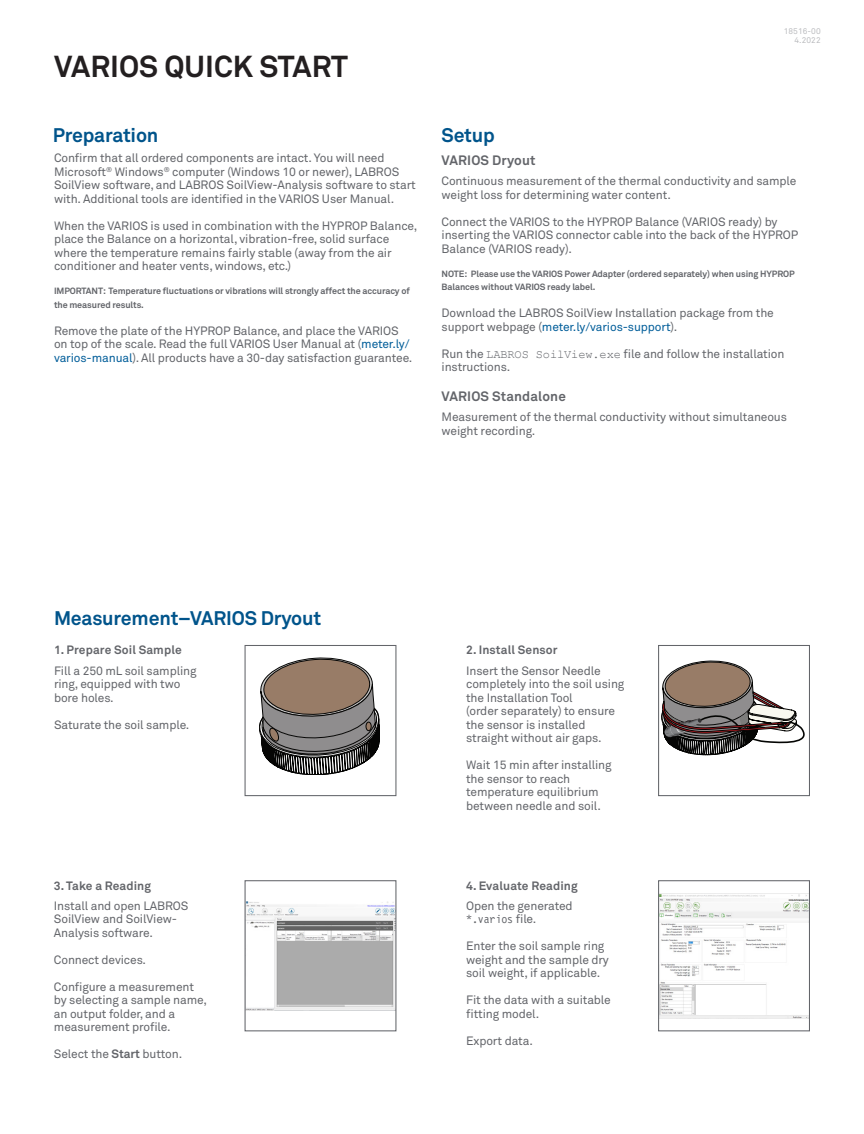
<style>
.page{position:relative;width:864px;height:1134px;background:#fff}
.page>*{position:absolute;margin:0;border:0;box-sizing:border-box;transform-origin:0 0}
.QS_Second_Page_Title{font:700 30px "Akkurat Pro";color:#231f20}
.QS_First_Level_Blue{font:700 19.5px "Akkurat Pro";letter-spacing:-.01em;color:#00548b}
.QS_Second_Level_Gray{font:700 13.5px "Akkurat Pro";letter-spacing:.01em;color:#63656a}
.QS_Body_Text{font:12px/13.5px "Akkurat Pro";letter-spacing:-.01em;color:#63656a}
.QS_Numbered_Steps_Te{font:12px/13.5px "Akkurat Pro";letter-spacing:-.01em;color:#63656a}
.QS_Numbered_Steps_Ti{font:700 12px "Akkurat Pro";letter-spacing:.01em;color:#63656a}
.QS_Table_Note{font:700 9px/13.5px "Akkurat Pro";letter-spacing:-.01em;color:#63656a}
.QS_Body_Text-2{font:700 9px/13.5px "Akkurat Pro";letter-spacing:-.01em;color:#63656a}
.QS_Product_Number{font:8.25px "Akkurat Pro";letter-spacing:.01em;color:#bcbdc0}
.s1{color:#005d99}
.s2{font-family:"Courier New"}
.s3{font-weight:700}
.s4{font-family:"Lettr Goth 12 BT"}
</style>
<div class="page">
<svg style="left:259px;top:658px;width:121px;height:117px;background:#8b817b"></svg>
<div style="left:245px;top:645px;width:151px;height:151px;border:1px solid #63656a"></div>
<img style="left:247px;top:901px;width:147px;height:109px">
<div style="left:245px;top:880px;width:151px;height:151px;border:1px solid #63656a"></div>
<img style="left:660px;top:893px;width:148px;height:126px">
<div style="left:658px;top:880px;width:152px;height:151px;border:1px solid #63656a"></div>
<svg style="left:662px;top:661px;width:143px;height:94px"></svg>
<div style="left:658px;top:645px;width:152px;height:151px;border:1px solid #63656a"></div>
<p class="QS_Second_Page_Title" style="left:54px;top:48px;width:296px">VARIOS QUICK START</p>
<p class="QS_First_Level_Blue" style="left:53px;top:123px;width:107px">Preparation</p>
<p class="QS_Body_Text" style="left:54px;top:151px;width:363px">Confirm that all ordered components are intact. You will need Microsoft<sup>®</sup> Windows<sup>®</sup> computer (Windows 10 or newer), LABROS SoilView software, and LABROS SoilView-Analysis software to start with. Additional tools are identified in the VARIOS User Manual.</p>
<p class="QS_Body_Text" style="left:54px;top:219px;width:365px">When the VARIOS is used in combination with the HYPROP Balance, place the Balance on a horizontal, vibration-free, solid surface where the temperature remains fairly stable (away from the air conditioner and heater vents, windows, etc.)</p>
<p class="QS_Body_Text-2" style="left:54px;top:284px;width:357px">IMPORTANT: Temperature fluctuations or vibrations will strongly affect the accuracy of the measured results.</p>
<p class="QS_Body_Text" style="left:54px;top:324px;width:360px">Remove the plate of the HYPROP Balance, and place the VARIOS on top of the scale. Read the full VARIOS User Manual at (<span class="s1">meter.ly/ varios-manual</span>). All products have a 30-day satisfaction guarantee.</p>
<p class="QS_Product_Number" style="left:784px;top:26px;width:39px">18516-00</p>
<p class="QS_Product_Number" style="left:794px;top:35px;width:28px">4.2022</p>
<p class="QS_First_Level_Blue" style="left:442px;top:123px;width:55px">Setup</p>
<p class="QS_Second_Level_Gray" style="left:442px;top:152px;width:95px">VARIOS Dryout</p>
<p class="QS_Body_Text" style="left:442px;top:174px;width:356px">Continuous measurement of the thermal conductivity and sample weight loss for determining water content.</p>
<p class="QS_Body_Text" style="left:442px;top:215px;width:358px">Connect the VARIOS to the HYPROP Balance (VARIOS ready) by inserting the VARIOS connector cable into the back of the HYPROP<br>Balance (VARIOS ready).</p>
<p class="QS_Table_Note" style="left:442px;top:267px;width:355px">NOTE: Please use the VARIOS Power Adapter (ordered separately) when using HYPROP<br>Balances without VARIOS ready label.</p>
<p class="QS_Body_Text" style="left:442px;top:306px;width:334px">Download the LABROS SoilView Installation package from the support webpage (<span class="s1">meter.ly/varios-support</span>).</p>
<p class="QS_Body_Text" style="left:442px;top:347px;width:344px">Run the <span class="s2">LABROS SoilView.exe</span> file and follow the installation instructions.</p>
<p class="QS_Second_Level_Gray" style="left:442px;top:388px;width:126px">VARIOS Standalone</p>
<p class="QS_Body_Text" style="left:442px;top:410px;width:347px">Measurement of the thermal conductivity without simultaneous weight recording.</p>
<p class="QS_First_Level_Blue" style="left:54px;top:606px;width:269px">Measurement–VARIOS Dryout</p>
<p class="QS_Numbered_Steps_Ti" style="left:54px;top:643px;width:129px">1. Prepare Soil Sample</p>
<p class="QS_Numbered_Steps_Te" style="left:54px;top:664px;width:144px">Fill a 250 mL soil sampling ring, equipped with two bore holes.</p>
<p class="QS_Numbered_Steps_Te" style="left:54px;top:718px;width:137px">Saturate the soil sample.</p>
<p class="QS_Numbered_Steps_Ti" style="left:54px;top:878px;width:99px">3. Take a Reading</p>
<p class="QS_Numbered_Steps_Te" style="left:54px;top:899px;width:136px">Install and open LABROS<br>SoilView and SoilView-<br>Analysis software.</p>
<p class="QS_Numbered_Steps_Te" style="left:54px;top:953px;width:94px">Connect devices.</p>
<p class="QS_Numbered_Steps_Te" style="left:54px;top:980px;width:155px">Configure a measurement by selecting a sample name, an output folder, and a measurement profile.</p>
<p class="QS_Numbered_Steps_Te" style="left:54px;top:1047px;width:130px">Select the <span class="s3">Start</span> button.</p>
<p class="QS_Numbered_Steps_Ti" style="left:466px;top:643px;width:93px">2. Install Sensor</p>
<p class="QS_Numbered_Steps_Te" style="left:466px;top:664px;width:160px">Insert the Sensor Needle completely into the soil using the Installation Tool<br>(order separately) to ensure the sensor is installed straight without air gaps.</p>
<p class="QS_Numbered_Steps_Te" style="left:466px;top:758px;width:147px">Wait 15 min after installing the sensor to reach temperature equilibrium between needle and soil.</p>
<p class="QS_Numbered_Steps_Ti" style="left:466px;top:878px;width:113px">4. Evaluate Reading</p>
<p class="QS_Numbered_Steps_Te" style="left:466px;top:899px;width:108px">Open the generated <span class="s4">*.varios</span> file.</p>
<p class="QS_Numbered_Steps_Te" style="left:466px;top:939px;width:144px">Enter the soil sample ring weight and the sample dry soil weight, if applicable.</p>
<p class="QS_Numbered_Steps_Te" style="left:466px;top:993px;width:146px">Fit the data with a suitable fitting model.</p>
<p class="QS_Numbered_Steps_Te" style="left:466px;top:1034px;width:68px">Export data.</p>
</div>
